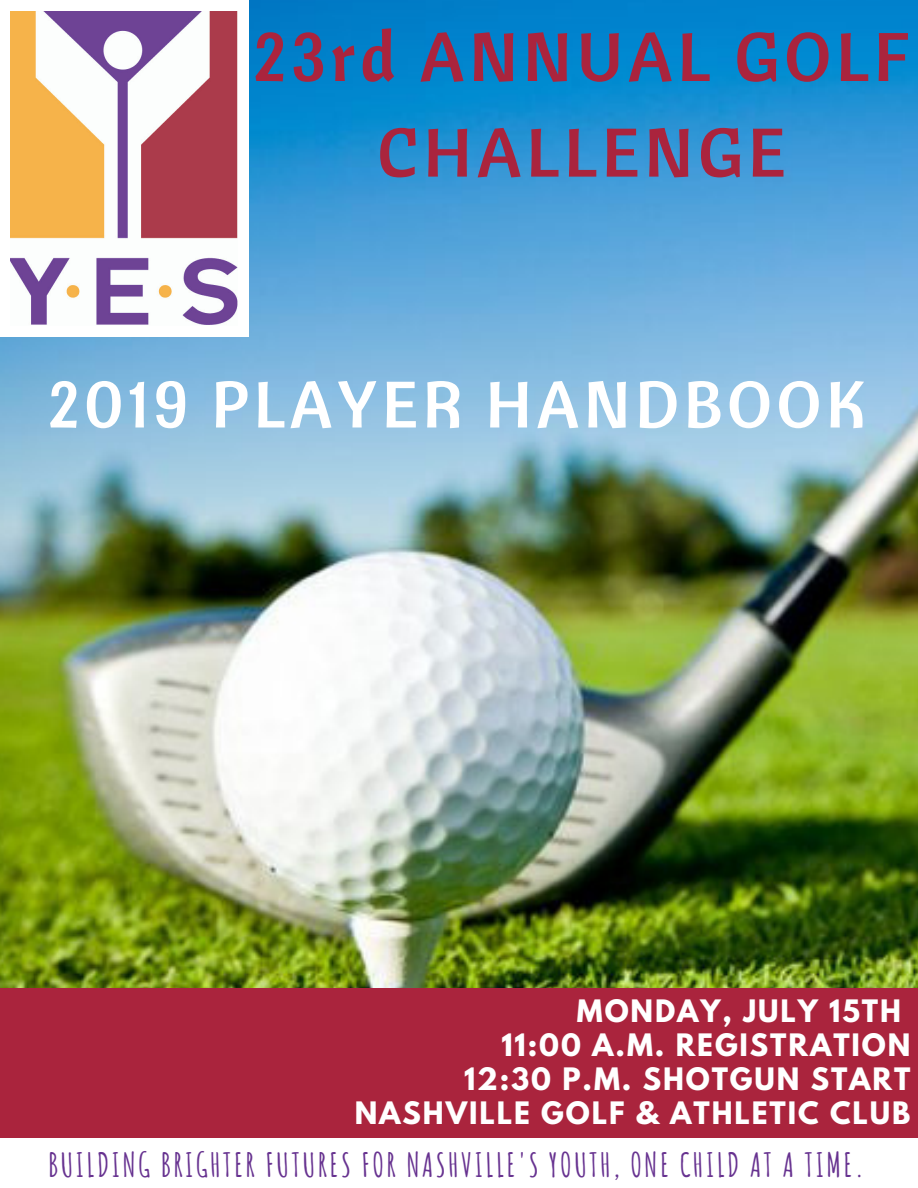
<style>
.page{position:relative;width:918px;height:1188px;background:#fff}
.page>*{position:absolute;margin:0;border:0;box-sizing:border-box;transform-origin:0 0}
.t1{font:68.55px/95.7px "Cantora One";letter-spacing:.07em;color:#aa243d;text-align:center}
.t2{font:65.4px "Cantora One";letter-spacing:.07em;color:#fff}
.t3{font:700 32.7px "Amatic SC";letter-spacing:.07em;color:#673290}
.t4{font:700 27.45px "League Spartan";letter-spacing:.07em;color:#fff}
</style>
<div class="page">
<img style="left:0;top:0;width:918px;height:988px">
<img style="left:10px;top:11px;width:228px;height:316px">
<div style="left:238px;top:327px;width:10px;height:10px;background:#fff"></div>
<div style="left:0;top:10px;width:10px;height:317px;background:#fff"></div>
<div style="left:0;top:327px;width:10px;height:10px;background:#fff"></div>
<div style="left:238px;top:10px;width:10px;height:317px;background:#fff"></div>
<div style="left:9px;top:327px;width:230px;height:10px;background:#fff"></div>
<div style="left:238px;top:1px;width:10px;height:10px;background:#fff"></div>
<div style="left:0;top:1px;width:10px;height:10px;background:#fff"></div>
<div style="left:9px;top:1px;width:230px;height:10px;background:#fff"></div>
<div style="left:0;top:988px;width:918px;height:149px;background:#aa243d"></div>
<h1 class="t1" style="left:253px;top:7px;width:658px">23rd ANNUAL GOLF<br>CHALLENGE</h1>
<h2 class="t2" style="left:48px;top:362px;width:819px">2019 PLAYER HANDBOOK</h2>
<p class="t4" style="left:577px;top:998px;width:326px">MONDAY, JULY 15TH</p>
<p class="t4" style="left:501px;top:1031px;width:411px">11:00 A.M. REGISTRATION</p>
<p class="t4" style="left:464px;top:1065px;width:448px">12:30 P.M. SHOTGUN START</p>
<p class="t4" style="left:355px;top:1099px;width:557px">NASHVILLE GOLF &amp; ATHLETIC CLUB</p>
<p class="t3" style="left:48px;top:1144px;width:818px">BUILDING BRIGHTER FUTURES FOR NASHVILLE'S YOUTH, ONE CHILD AT A TIME.</p>
</div>
